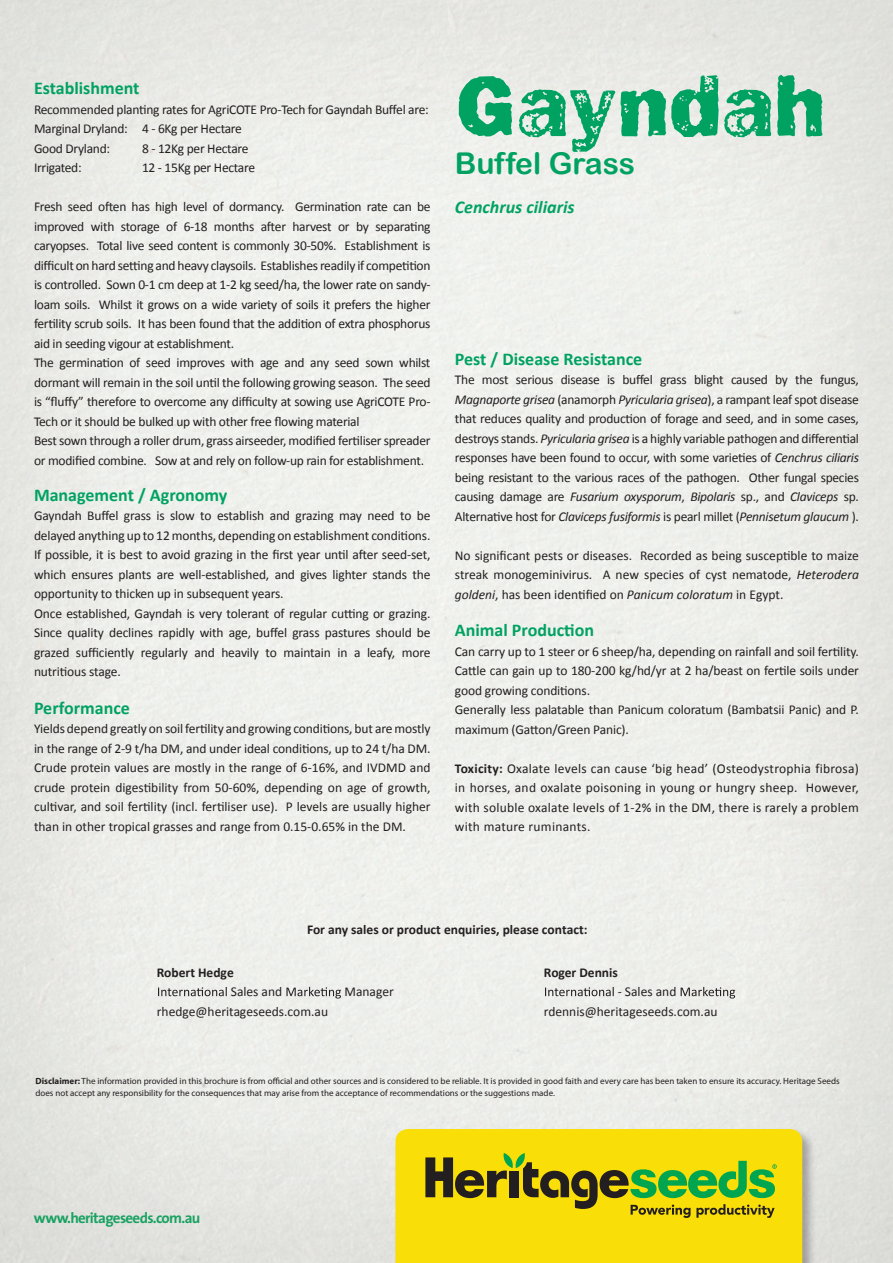
<style>
.page{position:relative;width:893px;height:1263px;background:#fff}
.page>*{position:absolute;margin:0;border:0;box-sizing:border-box;transform-origin:0 0}
.t1{font:90px "Frankie";color:#00a261}
.t2{font:30px "Arial Rounded MT Bold";color:#00a261}
.t3{font:700 18px "Calibri";color:#00a261}
.t4{font:italic 700 18px "Calibri";color:#00a261}
.t5{font:700 15px "The Sans";letter-spacing:-.045em;color:#19a261}
.t6{font:13.5px/19.5px "Calibri";letter-spacing:-.02em;color:#231f20;text-align:justify}
.t7{font:13.5px/19.5px "Calibri";color:#241f21}
.t8{font:700 13.5px "Calibri";color:#241f21}
.t9{font:9px/12px "Myriad Pro";color:#231f20}
.s1{font-style:italic}
.s2{font-weight:700}
</style>
<div class="page">
<div style="left:393px;top:1127px;width:424px;height:136px;background:#231f20;opacity:.35"></div>
<div style="left:395px;top:1129px;width:407px;height:134px;background:#fade07"></div>
<svg style="left:425px;top:1153px;width:352px;height:65px;background:#aeaf14"></svg>
<svg style="left:158px;top:987px;width:69px;height:9px"></svg>
<svg style="left:286px;top:987px;width:55px;height:11px"></svg>
<svg style="left:545px;top:987px;width:69px;height:9px"></svg>
<svg style="left:681px;top:987px;width:54px;height:11px"></svg>
<p class="t3" style="left:34px;top:77px;width:107px">Establishment</p>
<p class="t6" style="left:34px;top:99px;width:396px">Recommended planting rates for AgriCOTE Pro-Tech for Gayndah Buffel are:</p>
<p class="t6" style="left:34px;top:118px;width:209px">Marginal Dryland: 4 - 6Kg per Hectare</p>
<p class="t6" style="left:34px;top:138px;width:78px">Good Dryland:</p>
<p class="t6" style="left:142px;top:138px;width:108px">8 - 12Kg per Hectare</p>
<p class="t6" style="left:34px;top:157px;width:49px">Irrigated:</p>
<p class="t6" style="left:142px;top:157px;width:115px">12 - 15Kg per Hectare</p>
<p class="t6" style="left:34px;top:196px;width:398px">Fresh seed often has high level of dormancy. Germination rate can be improved with storage of 6-18 months after harvest or by separating caryopses. Total live seed content is commonly 30-50%. Establishment is difficult on hard setting and heavy claysoils. Establishes readily if competition is controlled. Sown 0-1 cm deep at 1-2 kg seed/ha, the lower rate on sandy&shy;loam soils. Whilst it grows on a wide variety of soils it prefers the higher fertility scrub soils. It has been found that the addition of extra phosphorus aid in seeding vigour at establishment.</p>
<p class="t6" style="left:34px;top:352px;width:398px">The germination of seed improves with age and any seed sown whilst dormant will remain in the soil until the following growing season. The seed is “fluffy” therefore to overcome any difficulty at sowing use AgriCOTE Pro-Tech or it should be bulked up with other free flowing material</p>
<p class="t6" style="left:34px;top:430px;width:398px">Best sown through a roller drum, grass airseeder, modified fertiliser spreader or modified combine. Sow at and rely on follow-up rain for establishment.</p>
<p class="t3" style="left:34px;top:484px;width:195px">Management / Agronomy</p>
<p class="t6" style="left:34px;top:505px;width:398px">Gayndah Buffel grass is slow to establish and grazing may need to be delayed anything up to 12 months, depending on establishment conditions.<br>If possible, it is best to avoid grazing in the first year until after seed-set, which ensures plants are well-established, and gives lighter stands the opportunity to thicken up in subsequent years.</p>
<p class="t6" style="left:34px;top:603px;width:398px">Once established, Gayndah is very tolerant of regular cutting or grazing.<br>Since quality declines rapidly with age, buffel grass pastures should be grazed sufficiently regularly and heavily to maintain in a leafy, more nutritious stage.</p>
<p class="t3" style="left:34px;top:697px;width:98px">Performance</p>
<p class="t6" style="left:34px;top:718px;width:398px">Yields depend greatly on soil fertility and growing conditions, but are mostly in the range of 2-9 t/ha DM, and under ideal conditions, up to 24 t/ha DM.</p>
<p class="t6" style="left:34px;top:757px;width:398px">Crude protein values are mostly in the range of 6-16%, and IVDMD and crude protein digestibility from 50-60%, depending on age of growth, cultivar, and soil fertility (incl. fertiliser use). P levels are usually higher than in other tropical grasses and range from 0.15-0.65% in the DM.</p>
<p class="t1" style="left:455px;top:52px;width:372px">Gayndah</p>
<p class="t2" style="left:455px;top:145px;width:182px">Buffel Grass</p>
<p class="t4" style="left:455px;top:196px;width:121px">Cenchrus ciliaris</p>
<p class="t3" style="left:455px;top:348px;width:189px">Pest / Disease Resistance</p>
<p class="t6" style="left:455px;top:369px;width:406px">The most serious disease is buffel grass blight caused by the fungus, <span class="s1">Magnaporte grisea</span> (anamorph <span class="s1">Pyricularia grisea</span>), a rampant leaf spot disease that reduces quality and production of forage and seed, and in some cases, destroys stands. <span class="s1">Pyricularia grisea</span> is a highly variable pathogen and differential responses have been found to occur, with some varieties of <span class="s1">Cenchrus ciliaris </span>being resistant to the various races of the pathogen. Other fungal species causing damage are <span class="s1">Fusarium oxysporum</span>, <span class="s1">Bipolaris</span> sp., and <span class="s1">Claviceps</span> sp.<br>Alternative host for <span class="s1">Claviceps fusiformis</span> is pearl millet (<span class="s1">Pennisetum glaucum</span> ).</p>
<p class="t6" style="left:455px;top:545px;width:406px">No significant pests or diseases. Recorded as being susceptible to maize streak monogeminivirus. A new species of cyst nematode, <span class="s1">Heterodera goldeni</span>, has been identified on <span class="s1">Panicum coloratum</span> in Egypt.</p>
<p class="t3" style="left:455px;top:619px;width:141px">Animal Production</p>
<p class="t6" style="left:455px;top:641px;width:406px">Can carry up to 1 steer or 6 sheep/ha, depending on rainfall and soil fertility.<br>Cattle can gain up to 180-200 kg/hd/yr at 2 ha/beast on fertile soils under good growing conditions.</p>
<p class="t6" style="left:455px;top:699px;width:406px">Generally less palatable than Panicum coloratum (Bambatsii Panic) and P. maximum (Gatton/Green Panic).</p>
<p class="t6" style="left:455px;top:758px;width:406px"><span class="s2">Toxicity:</span> Oxalate levels can cause ‘big head’ (Osteodystrophia fibrosa) in horses, and oxalate poisoning in young or hungry sheep. However, with soluble oxalate levels of 1-2% in the DM, there is rarely a problem with mature ruminants.</p>
<p class="t8" style="left:307px;top:921px;width:282px">For any sales or product enquiries, please contact:</p>
<p class="t8" style="left:544px;top:964px;width:76px">Roger Dennis</p>
<p class="t7" style="left:544px;top:981px;width:175px;text-indent:74px">- Sales and rdennis@heritageseeds.com.au</p>
<p class="t8" style="left:157px;top:964px;width:78px">Robert Hedge</p>
<p class="t7" style="left:231px;top:981px;width:53px">Sales and</p>
<p class="t7" style="left:344px;top:981px;width:51px">Manager</p>
<p class="t7" style="left:157px;top:1001px;width:173px">rhedge@heritageseeds.com.au</p>
<p class="t9" style="left:35px;top:1075px;width:806px"><span class="s2">Disclaimer:</span> The information provided in this brochure is from official and other sources and is considered to be reliable. It is provided in good faith and every care has been taken to ensure its accuracy. Heritage Seeds does not accept any responsibility for the consequences that may arise from the acceptance of recommendations or the suggestions made.</p>
<p class="t5" style="left:34px;top:1205px;width:168px">www.heritageseeds.com.au</p>
</div>
